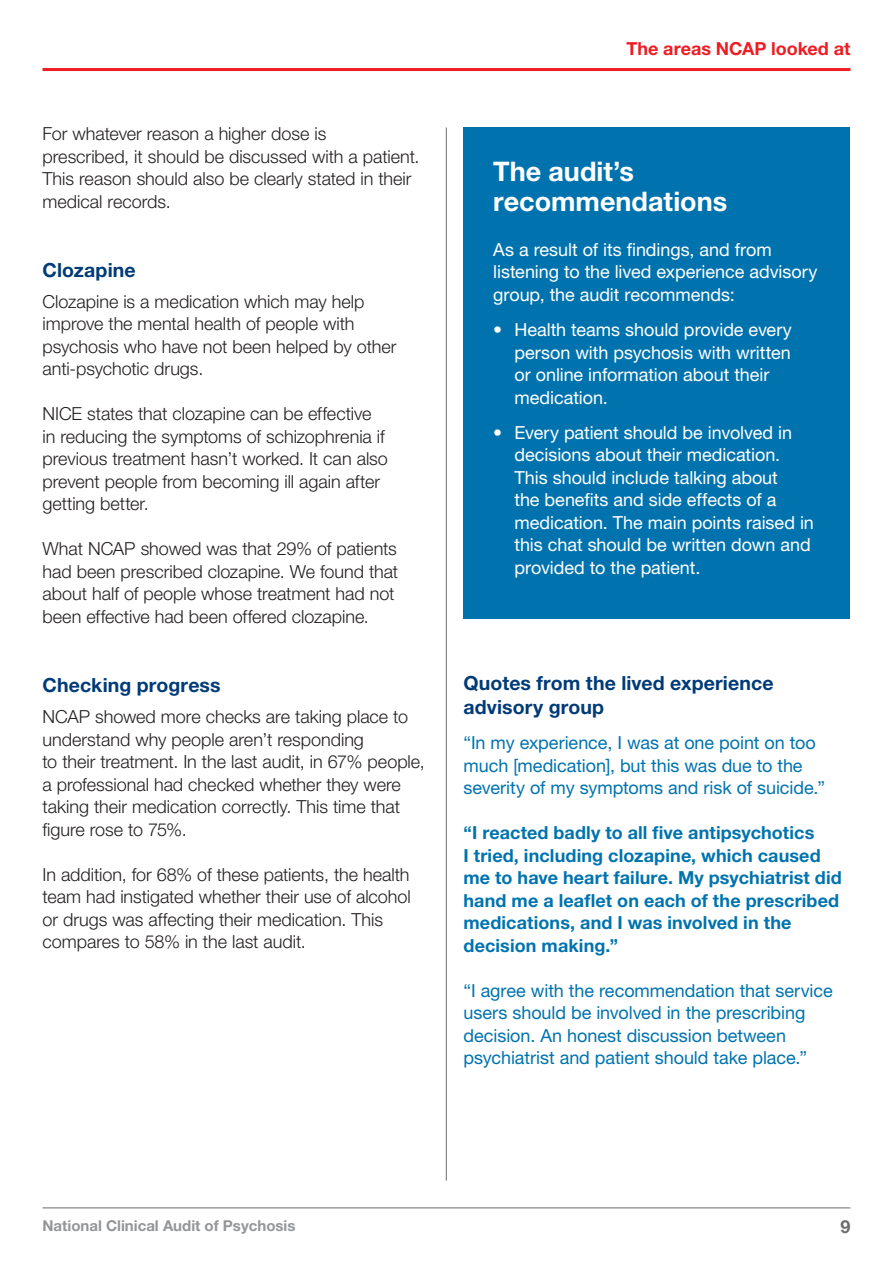
<style>
.page{position:relative;width:893px;height:1263px;background:#fff}
.page>*{position:absolute;margin:0;border:0;box-sizing:border-box;transform-origin:0 0}
.t1{font:700 27px/30px "Helvetica Neue LT Pro";color:#fff}
.t2{font:700 19.5px/24px "Helvetica Neue LT Pro";letter-spacing:.005em;color:#013b77}
.t3{font:300 18px/22.5px "Helvetica Neue LT Pro";color:#231f20}
.t4{font:18px/22.5px "Helvetica Neue LT Pro";letter-spacing:-.005em;color:#fff}
.t5{font:18px/22.5px "Helvetica Neue LT Pro";letter-spacing:-.005em;color:#0073ae}
.t6{font:700 18px/22.5px "Helvetica Neue LT Pro";letter-spacing:.005em;color:#0073ae}
.t7{font:700 18px "Helvetica Neue LT Pro";color:#ee1d23}
.t8{font:700 18px "Helvetica Neue LT Pro";color:#6c6d70}
.t9{font:700 15px "Helvetica Neue LT Pro";color:#939598}
</style>
<div class="page">
<hr style="left:43px;top:68px;width:807px;height:3px;background:#ee1d23">
<hr style="left:43px;top:1207px;width:807px;height:1px;background:#6c6d70">
<div style="left:463px;top:128px;width:387px;height:491px;background:#0073ae"></div>
<hr style="left:446px;top:128px;width:1px;height:1052px;background:#6c6d70">
<p class="t3" style="left:43px;top:122px;width:378px">For whatever reason a higher dose is<br>prescribed, it should be discussed with a patient.<br>This reason should also be clearly stated in their medical records.</p>
<p class="t2" style="left:43px;top:258px;width:95px">Clozapine</p>
<p class="t3" style="left:43px;top:290px;width:355px">Clozapine is a medication which may help improve the mental health of people with psychosis who have not been helped by other anti-psychotic drugs.</p>
<p class="t3" style="left:43px;top:402px;width:347px">NICE states that clozapine can be effective in reducing the symptoms of schizophrenia if previous treatment hasn’t worked. It can also prevent people from becoming ill again after getting better.</p>
<p class="t3" style="left:43px;top:537px;width:357px">What NCAP showed was that 29% of patients had been prescribed clozapine. We found that about half of people whose treatment had not been effective had been offered clozapine.</p>
<p class="t2" style="left:43px;top:673px;width:180px">Checking progress</p>
<p class="t3" style="left:43px;top:705px;width:384px">NCAP showed more checks are taking place to understand why people aren’t responding<br>to their treatment. In the last audit, in 67% people, a professional had checked whether they were taking their medication correctly. This time that figure rose to 75%.</p>
<p class="t3" style="left:43px;top:862px;width:370px">In addition, for 68% of these patients, the health team had instigated whether their use of alcohol or drugs was affecting their medication. This compares to 58% in the last audit.</p>
<p class="t7" style="left:626px;top:38px;width:226px">The areas NCAP looked at</p>
<h1 class="t1" style="left:493px;top:156px;width:235px">The audit’s recommendations</h1>
<p class="t4" style="left:493px;top:238px;width:326px">As a result of its findings, and from listening to the lived experience advisory group, the audit recommends:</p>
<p class="t4" style="left:514px;top:318px;width:279px;text-indent:-21px">• Health teams should provide every person with psychosis with written or online information about their medication.</p>
<p class="t4" style="left:514px;top:421px;width:301px;text-indent:-21px">• Every patient should be involved in decisions about their medication.<br>This should include talking about<br>the benefits and side effects of a medication. The main points raised in this chat should be written down and provided to the patient.</p>
<p class="t2" style="left:463px;top:671px;width:312px">Quotes from the lived experience advisory group</p>
<p class="t5" style="left:463px;top:731px;width:363px">“In my experience, I was at one point on too much [medication], but this was due to the severity of my symptoms and risk of suicide.”</p>
<p class="t6" style="left:463px;top:821px;width:380px">“I reacted badly to all five antipsychotics<br>I tried, including clozapine, which caused me to have heart failure. My psychiatrist did hand me a leaflet on each of the prescribed medications, and I was involved in the decision making.”</p>
<p class="t5" style="left:463px;top:979px;width:371px">“I agree with the recommendation that service users should be involved in the prescribing decision. An honest discussion between psychiatrist and patient should take place.”</p>
<p class="t9" style="left:43px;top:1216px;width:254px">National Clinical Audit of Psychosis</p>
<p class="t8" style="left:840px;top:1216px;width:12px">9</p>
</div>
